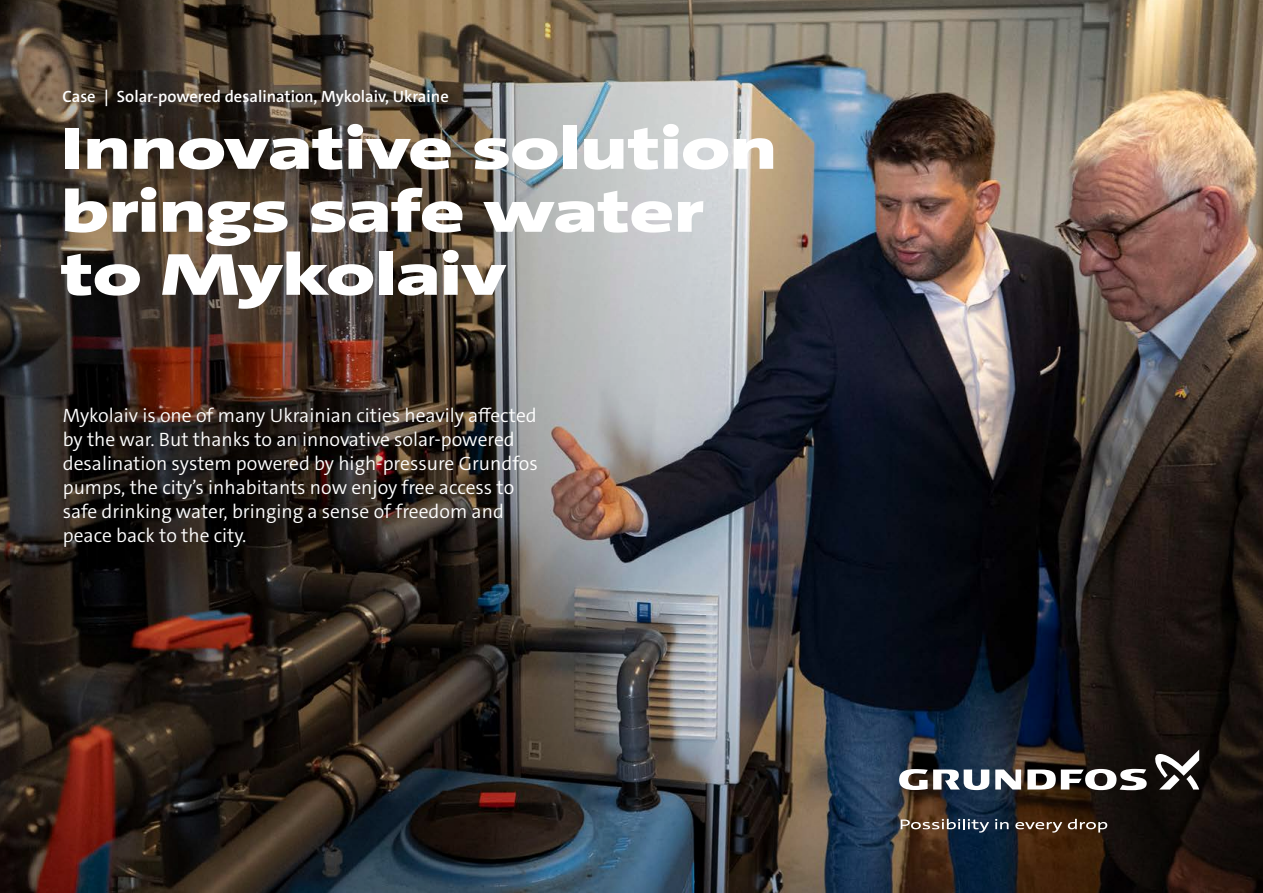
<style>
.page{position:relative;width:1263px;height:893px;background:#fff}
.page>*{position:absolute;margin:0;border:0;box-sizing:border-box;transform-origin:0 0}
.t1{font:900 60px/63px "Grundfos The Sans Extd";letter-spacing:-.01em;color:#fff}
.t2{font:300 19.5px/24px "Grundfos The Sans";color:#fff}
.t3{font:600 16.5px "Grundfos The Sans";color:#fff}
</style>
<div class="page">
<img style="left:972px;top:0;width:291px;height:442px">
<img style="left:0;top:0;width:972px;height:893px">
<img style="left:294px;top:442px;width:969px;height:451px">
<svg style="left:995px;top:769px;width:26px;height:20px"></svg>
<svg style="left:899px;top:769px;width:90px;height:21px"></svg>
<svg style="left:1027px;top:769px;width:120px;height:21px"></svg>
<svg style="left:1154px;top:749px;width:45px;height:40px"></svg>
<svg style="left:901px;top:819px;width:88px;height:14px"></svg>
<svg style="left:995px;top:819px;width:13px;height:10px"></svg>
<svg style="left:1015px;top:822px;width:47px;height:11px"></svg>
<svg style="left:1068px;top:819px;width:39px;height:13px"></svg>
<p class="t3" style="left:62px;top:85px;width:388px">Case | Solar-powered desalination, Mykolaiv, Ukraine</p>
<h1 class="t1" style="left:61px;top:117px;width:717px">Innovative solution brings safe water to Mykolaiv</h1>
<p class="t2" style="left:63px;top:404px;width:476px">Mykolaiv is one of many Ukrainian cities heavily affected by the war. But thanks to an innovative solar-powered desalination system powered by high-pressure Grundfos pumps, the city’s inhabitants now enjoy free access to safe drinking water, bringing a sense of freedom and peace back to the city.</p>
</div>
